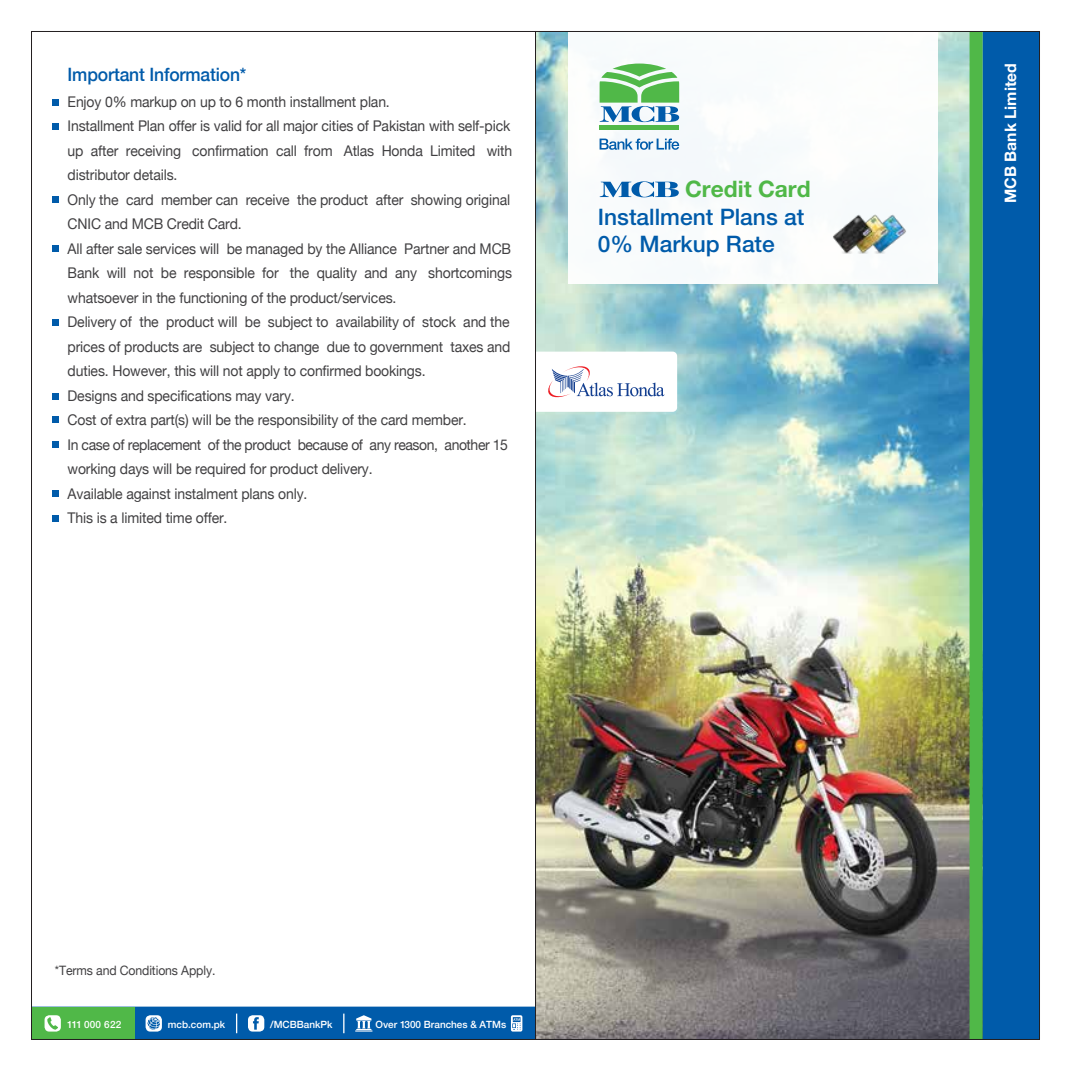
<style>
.page{position:relative;width:1071px;height:1071px;background:#fff}
.page>*{position:absolute;margin:0;border:0;box-sizing:border-box;transform-origin:0 0}
.t1{font:500 22.75px/27.3px "Helvetica Neue LT Std";color:#005baa}
.t2{font:700 22.75px "Helvetica Neue LT Std";color:#50b848}
.t3{font:500 18.38px "Helvetica Neue";letter-spacing:-.01em;color:#005baa;scale:.95 1}
.t4{font:700 15.75px "Helvetica Neue";color:#fff}
.t5{font:14.7px/24.5px "Helvetica Neue";letter-spacing:-.01em;color:#414042;scale:.95 1}
.t6{font:12.95px "Helvetica Neue";letter-spacing:-.01em;color:#414042;scale:.95 1}
.t7{font:500 9.97px "Helvetica Neue";color:#fff}
.t8{font:500 9.97px "Helvetica Neue";letter-spacing:.02em;color:#fff}
</style>
<div class="page">
<div style="left:32px;top:1005px;width:504px;height:34px;background:#005baa"></div>
<hr style="left:31px;top:1004px;width:505px;height:3px;background:#fff">
<div style="left:31px;top:1007px;width:104px;height:32px;background:#50b848"></div>
<div style="left:45px;top:1015px;width:16px;height:17px;background:#fff;border-radius:5px"></div>
<svg style="left:47px;top:1017px;width:11px;height:13px"></svg>
<div style="left:146px;top:1015px;width:16px;height:17px;background:#fff;border-radius:5px"></div>
<svg style="left:147px;top:1017px;width:13px;height:13px"></svg>
<svg style="left:236px;top:1014px;width:1px;height:19px"></svg>
<svg style="left:343px;top:1014px;width:1px;height:19px"></svg>
<svg style="left:511px;top:1015px;width:11px;height:17px"></svg>
<svg style="left:355px;top:1015px;width:17px;height:17px"></svg>
<div style="left:248px;top:1015px;width:16px;height:17px;background:#fff;border-radius:5px"></div>
<svg style="left:253px;top:1017px;width:6px;height:13px"></svg>
<img style="left:537px;top:33px;width:433px;height:1005px">
<div style="left:568px;top:31px;width:369px;height:253px;background:#fff"></div>
<hr style="left:600px;top:126px;width:79px;height:4px;background:#50b848">
<svg style="left:600px;top:64px;width:79px;height:58px"></svg>
<svg style="left:600px;top:139px;width:79px;height:11px"></svg>
<svg style="left:600px;top:181px;width:79px;height:16px"></svg>
<img style="left:833px;top:214px;width:74px;height:40px">
<div style="left:983px;top:33px;width:55px;height:1005px;background:#005baa"></div>
<svg style="left:970px;top:33px;width:13px;height:1005px"></svg>
<svg style="left:537px;top:352px;width:140px;height:60px"></svg>
<svg style="left:53px;top:99px;width:6px;height:6px"></svg>
<svg style="left:53px;top:124px;width:6px;height:6px"></svg>
<svg style="left:53px;top:197px;width:6px;height:6px"></svg>
<svg style="left:53px;top:245px;width:6px;height:6px"></svg>
<svg style="left:53px;top:320px;width:6px;height:6px"></svg>
<svg style="left:53px;top:394px;width:6px;height:6px"></svg>
<svg style="left:53px;top:442px;width:6px;height:6px"></svg>
<svg style="left:53px;top:417px;width:6px;height:6px"></svg>
<svg style="left:53px;top:491px;width:6px;height:6px"></svg>
<svg style="left:53px;top:515px;width:6px;height:6px"></svg>
<p class="t3" style="left:68px;top:60px;width:190px">Important Information*</p>
<p class="t5" style="left:68px;top:90px;width:469px">Enjoy 0% markup on up to 6 month installment plan.<br>Installment Plan offer is valid for all major cities of Pakistan with self-pick up after receiving confirmation call from Atlas Honda Limited with distributor details.<br>Only the card member can receive the product after showing original CNIC and MCB Credit Card.<br>All after sale services will be managed by the Alliance Partner and MCB Bank will not be responsible for the quality and any shortcomings whatsoever in the functioning of the product/services.<br>Delivery of the product will be subject to availability of stock and the prices of products are subject to change due to government taxes and duties. However, this will not apply to confirmed bookings.<br>Designs and specifications may vary.<br>Cost of extra part(s) will be the responsibility of the card member.<br>In case of replacement of the product because of any reason, another 15 working days will be required for product delivery.<br>Available against instalment plans only.<br>This is a limited time offer.</p>
<h1 class="t2" style="left:685px;top:175px;width:127px">Credit Card</h1>
<h1 class="t1" style="left:598px;top:203px;width:208px">Installment Plans at<br>0% Markup Rate</h1>
<p class="t6" style="left:55px;top:961px;width:170px">*Terms and Conditions Apply.</p>
<p class="t8" style="left:67px;top:1016px;width:56px">111 000 622</p>
<p class="t7" style="left:168px;top:1016px;width:59px">mcb.com.pk</p>
<p class="t7" style="left:270px;top:1016px;width:64px">/MCBBankPk</p>
<p class="t7" style="left:375px;top:1016px;width:132px">Over 1300 Branches &amp; ATMs</p>
<p class="t4" style="left:998px;top:203px;width:142px;rotate:-90deg">MCB Bank Limited</p>
</div>
